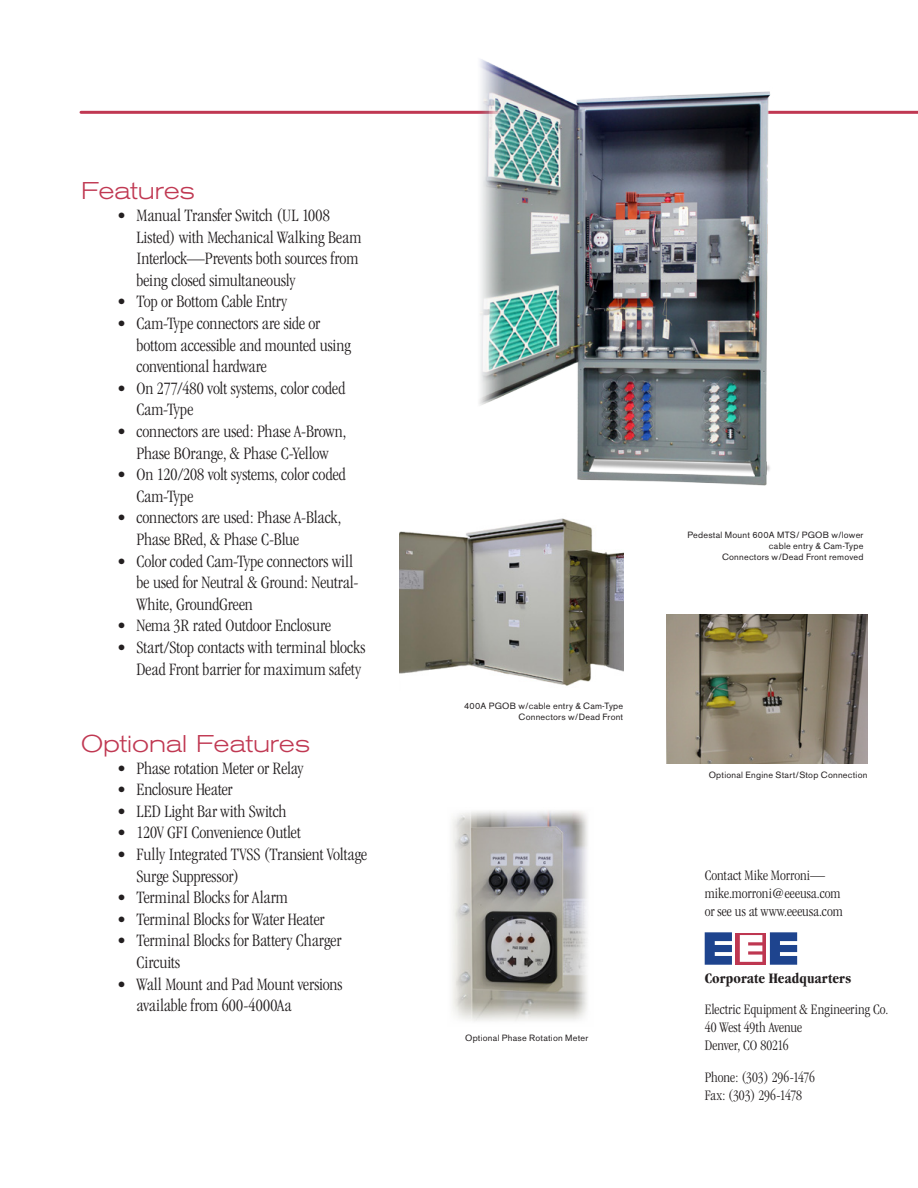
<style>
.page{position:relative;width:918px;height:1188px;background:#fff}
.page>*{position:absolute;margin:0;border:0;box-sizing:border-box;transform-origin:0 0}
.Category_Heads{font:300 expanded 24px "Akzidenz Grotesk BE";color:#c03852}
.t1{font:300 condensed 18px/21.6px "Garamond";letter-spacing:-.005em;color:#231f20}
.Contact{font:300 condensed 15px/18px "Garamond";color:#231f20}
.Contact-2{font:700 condensed 15px "Garamond";letter-spacing:.01em;color:#231f20}
.t2{font:9px/10.8px "Akzidenz Grotesk BE";letter-spacing:.025em;color:#231f20;text-align:right}
</style>
<div class="page">
<svg style="left:736px;top:933px;width:30px;height:32px"></svg>
<svg style="left:705px;top:932px;width:27px;height:33px"></svg>
<svg style="left:740px;top:935px;width:22px;height:27px"></svg>
<svg style="left:770px;top:932px;width:27px;height:33px"></svg>
<hr style="left:81px;top:111px;width:837px;height:3px;background:#c03852">
<img style="left:666px;top:615px;width:202px;height:148px">
<img style="left:399px;top:525px;width:224px;height:161px">
<img style="left:452px;top:811px;width:136px;height:210px">
<img style="left:474px;top:59px;width:316px;height:466px">
<p class="Category_Heads" style="left:81px;top:178px;width:115px">Features</p>
<p class="t1" style="left:136px;top:205px;width:226px;text-indent:-20px">• Manual Transfer Switch (UL 1008<br>Listed) with Mechanical Walking Beam Interlock—Prevents both sources from being closed simultaneously</p>
<p class="t1" style="left:117px;top:291px;width:172px">• Top or Bottom Cable Entry</p>
<p class="t1" style="left:136px;top:313px;width:216px;text-indent:-20px">• Cam-Type connectors are side or bottom accessible and mounted using conventional hardware</p>
<p class="t1" style="left:136px;top:377px;width:210px;text-indent:-20px">• On 277/480 volt systems, color coded<br>Cam-Type</p>
<p class="t1" style="left:117px;top:421px;width:231px;text-align:center">• connectors are used: Phase A-Brown,<br>Phase BOrange, &amp; Phase C-Yellow</p>
<p class="t1" style="left:136px;top:464px;width:211px;text-indent:-20px">• On 120/208 volt systems, color coded<br>Cam-Type</p>
<p class="t1" style="left:136px;top:507px;width:206px;text-indent:-20px">• connectors are used: Phase A-Black,<br>Phase BRed, &amp; Phase C-Blue</p>
<p class="t1" style="left:136px;top:550px;width:224px;text-indent:-20px">• Color coded Cam-Type connectors will be used for Neutral &amp; Ground: Neutral-<br>White, GroundGreen</p>
<p class="t1" style="left:117px;top:615px;width:216px">• Nema 3R rated Outdoor Enclosure</p>
<p class="t1" style="left:117px;top:637px;width:250px;text-align:right">• Start/Stop contacts with terminal blocks<br>Dead Front barrier for maximum safety</p>
<p class="Category_Heads" style="left:81px;top:730px;width:231px">Optional Features</p>
<p class="t1" style="left:117px;top:757px;width:188px">• Phase rotation Meter or Relay</p>
<p class="t1" style="left:117px;top:779px;width:117px">• Enclosure Heater</p>
<p class="t1" style="left:117px;top:800px;width:171px">• LED Light Bar with Switch</p>
<p class="t1" style="left:117px;top:822px;width:185px">• 120V GFI Convenience Outlet</p>
<p class="t1" style="left:136px;top:844px;width:232px;text-indent:-20px">• Fully Integrated TVSS (Transient Voltage<br>Surge Suppressor)</p>
<p class="t1" style="left:117px;top:887px;width:172px">• Terminal Blocks for Alarm</p>
<p class="t1" style="left:117px;top:908px;width:209px">• Terminal Blocks for Water Heater</p>
<p class="t1" style="left:136px;top:930px;width:206px;text-indent:-20px">• Terminal Blocks for Battery Charger<br>Circuits</p>
<p class="t1" style="left:136px;top:973px;width:208px;text-indent:-20px">• Wall Mount and Pad Mount versions available from 600-4000Aa</p>
<p class="t2" style="left:464px;top:701px;width:161px">400A PGOB w/cable entry &amp; Cam-Type<br>Connectors w/Dead Front</p>
<p class="t2" style="left:465px;top:1033px;width:125px">Optional Phase Rotation Meter</p>
<p class="t2" style="left:687px;top:529px;width:178px">Pedestal Mount 600A MTS/ PGOB w/lower cable entry &amp; Cam-Type</p>
<p class="t2" style="left:722px;top:551px;width:143px">Connectors w/Dead Front removed</p>
<p class="t2" style="left:709px;top:769px;width:160px">Optional Engine Start/Stop Connection</p>
<p class="Contact" style="left:705px;top:866px;width:140px">Contact Mike Morroni— mike.morroni@eeeusa.com or see us at www.eeeusa.com</p>
<p class="Contact-2" style="left:705px;top:969px;width:148px">Corporate Headquarters</p>
<p class="Contact" style="left:705px;top:1001px;width:185px">Electric Equipment &amp; Engineering Co.<br>40 West 49th Avenue<br>Denver, CO 80216</p>
<p class="Contact" style="left:705px;top:1068px;width:112px">Phone: (303) 296-1476<br>Fax: (303) 296-1478</p>
</div>
